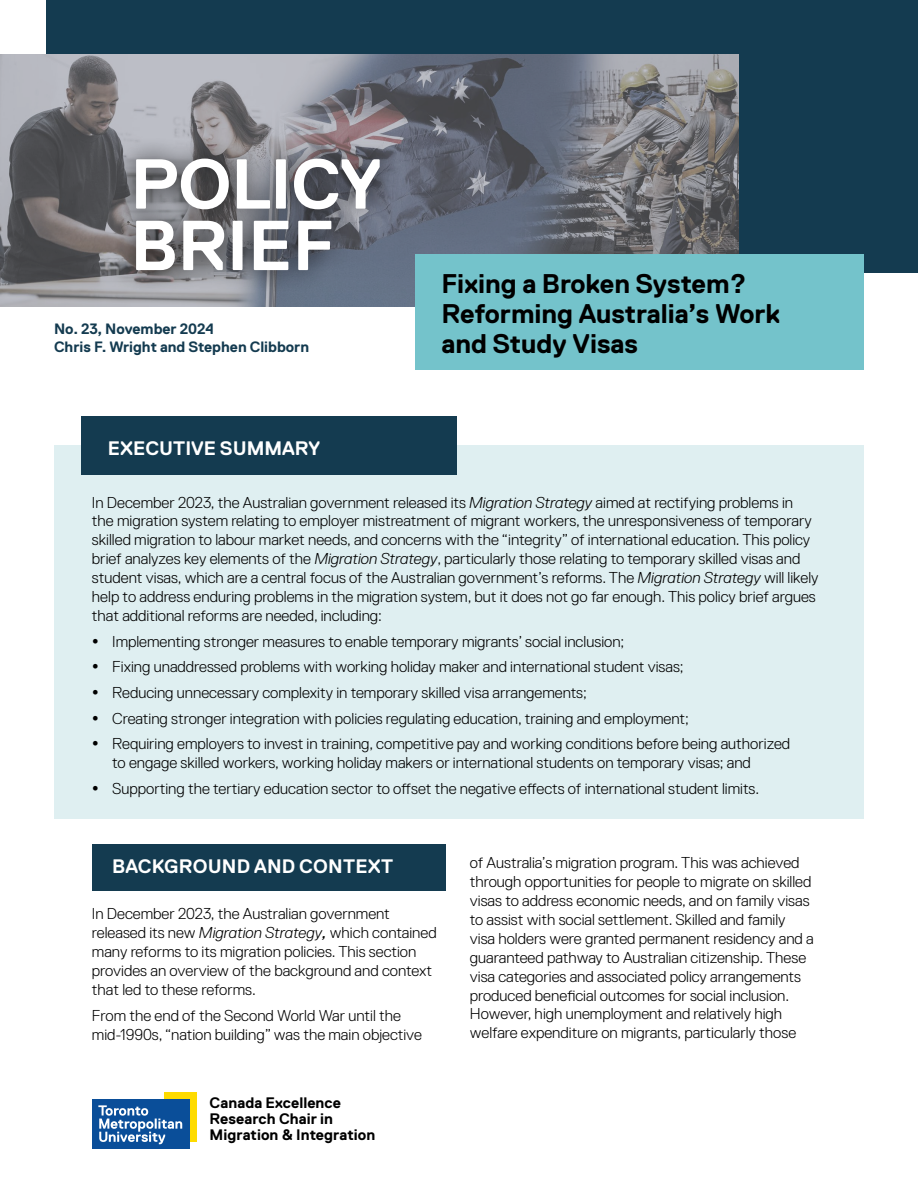
<style>
.page{position:relative;width:918px;height:1188px;background:#fff}
.page>*{position:absolute;margin:0;border:0;box-sizing:border-box;transform-origin:0 0}
.t1{font:700 70.5px/61.5px "Replica Std";letter-spacing:-.005em;color:#fff}
.t2{font:700 27px/30px "Replica Std";color:#000}
.t3{font:700 19.5px "Replica Std";color:#fff}
.t4{font:300 15.75px/18.9px "Replica Std";color:#000}
.t5{font:700 15.15px/16px "Replica Std";letter-spacing:.005em;color:#000}
.t6{font:700 15px/18px "Replica Std";color:#143b50}
.s1{font-style:italic}
.s2{font-weight:400;font-style:italic}
</style>
<div class="page">
<div style="left:46px;top:0;width:872px;height:272px;background:#143b50"></div>
<svg style="left:0;top:54px;width:738px;height:253px;background:#797b82"></svg>
<div style="left:54px;top:446px;width:810px;height:373px;background:#dfeff1"></div>
<div style="left:164px;top:1092px;width:33px;height:50px;background:#fedb00"></div>
<div style="left:92px;top:1100px;width:97px;height:49px;background:#0a4e99"></div>
<svg style="left:98px;top:1105px;width:84px;height:39px"></svg>
<div style="left:81px;top:416px;width:376px;height:59px;background:#143b50"></div>
<div style="left:416px;top:255px;width:448px;height:115px;background:#74c3cb"></div>
<div style="left:114px;top:137px;width:288px;height:156px;background:#000;opacity:.75"></div>
<div style="left:92px;top:844px;width:354px;height:47px;background:#143b50"></div>
<h1 class="t1" style="left:130px;top:154px;width:253px">POLICY<br>BRIEF</h1>
<p class="t6" style="left:54px;top:320px;width:257px">No. 23, November 2024<br>Chris F. Wright and Stephen Clibborn</p>
<p class="t3" style="left:108px;top:437px;width:214px">EXECUTIVE SUMMARY</p>
<h2 class="t2" style="left:441px;top:269px;width:340px">Fixing a Broken System?<br>Reforming Australia’s Work and Study Visas</h2>
<p class="t4" style="left:92px;top:493px;width:728px">In December 2023, the Australian government released its <span class="s1">Migration Strategy</span> aimed at rectifying problems in the migration system relating to employer mistreatment of migrant workers, the unresponsiveness of temporary skilled migration to labour market needs, and concerns with the “integrity” of international education. This policy brief analyzes key elements of the <span class="s1">Migration Strategy</span>, particularly those relating to temporary skilled visas and student visas, which are a central focus of the Australian government’s reforms. The <span class="s1">Migration Strategy</span> will likely help to address enduring problems in the migration system, but it does not go far enough. This policy brief argues that additional reforms are needed, including:</p>
<p class="t4" style="left:112px;top:628px;width:680px;line-height:25.7px">Implementing stronger measures to enable temporary migrants’ social inclusion;<br>Fixing unaddressed problems with working holiday maker and international student visas;<br>Reducing unnecessary complexity in temporary skilled visa arrangements;<br>Creating stronger integration with policies regulating education, training and employment;<br>Requiring employers to invest in training, competitive pay and working conditions before being authorized</p>
<p class="t4" style="left:112px;top:750px;width:648px;line-height:25.7px">to engage skilled workers, working holiday makers or international students on temporary visas; and<br>Supporting the tertiary education sector to offset the negative effects of international student limits.</p>
<p class="t3" style="left:112px;top:855px;width:282px">BACKGROUND AND CONTEXT</p>
<p class="t4" style="left:92px;top:904px;width:346px">In December 2023, the Australian government released its new <span class="s1">Migration Strategy</span><span class="s2">,</span> which contained many reforms to its migration policies. This section provides an overview of the background and context that led to these reforms.</p>
<p class="t4" style="left:92px;top:1006px;width:332px">From the end of the Second World War until the mid-1990s, “nation building” was the main objective</p>
<p class="t5" style="left:210px;top:1095px;width:167px">Canada Excellence<br>Research Chair in<br>Migration &amp; Integration</p>
<p class="t4" style="left:470px;top:853px;width:345px">of Australia’s migration program. This was achieved through opportunities for people to migrate on skilled visas to address economic needs, and on family visas to assist with social settlement. Skilled and family visa holders were granted permanent residency and a guaranteed pathway to Australian citizenship. These visa categories and associated policy arrangements produced beneficial outcomes for social inclusion.<br>However, high unemployment and relatively high welfare expenditure on migrants, particularly those</p>
</div>
